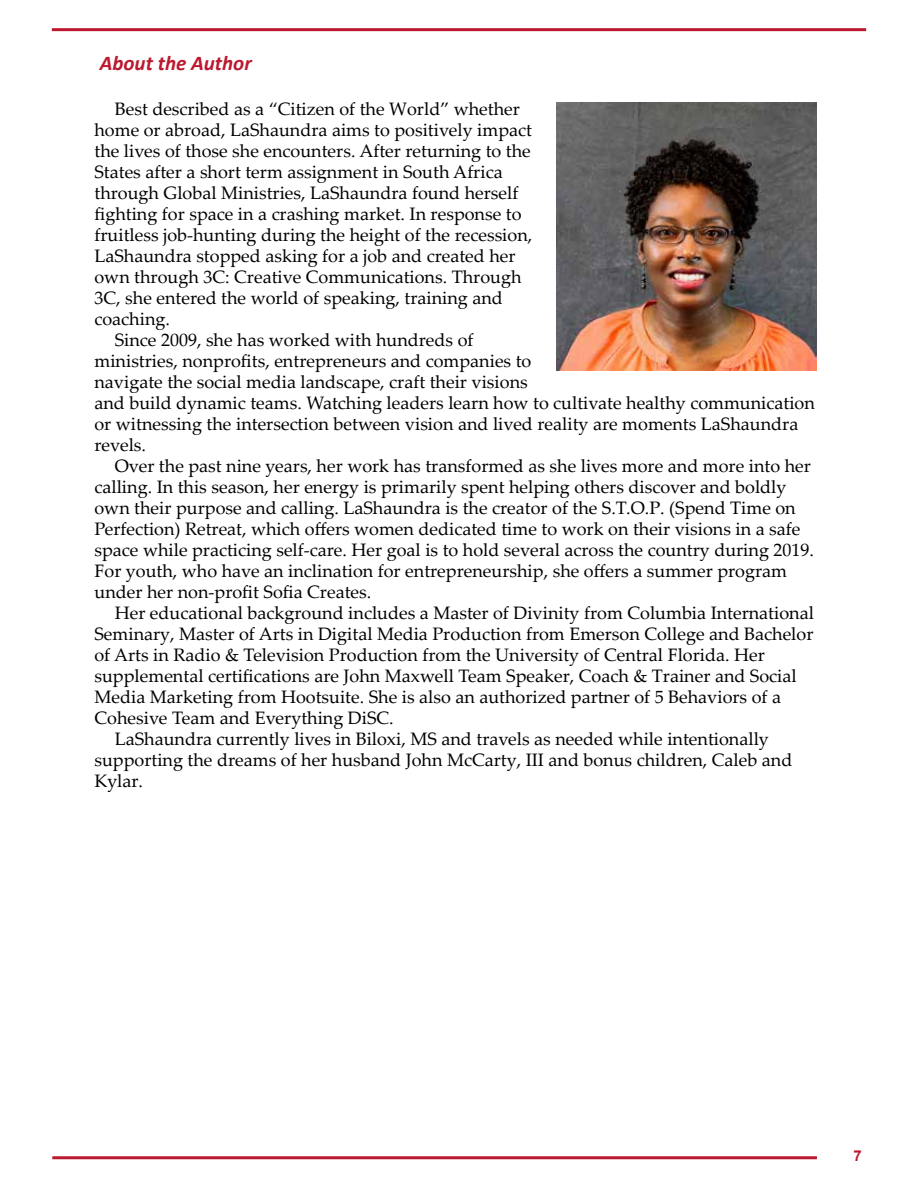
<style>
.page{position:relative;width:918px;height:1188px;background:#fff}
.page>*{position:absolute;margin:0;border:0;box-sizing:border-box;transform-origin:0 0}
.t1{font:italic 700 21px "Calibri";color:#bc1930}
.t2{font:18px "Palatino Linotype";color:#000}
.t3{font:700 15px "Arial";color:#bc1930}
</style>
<div class="page">
<hr style="left:52px;top:1156px;width:765px;height:3px;background:#bc1930">
<hr style="left:52px;top:28px;width:814px;height:3px;background:#bc1930">
<img style="left:556px;top:103px;width:261px;height:268px">
<p class="t1" style="left:100px;top:48px;width:153px">About the Author</p>
<p class="t2" style="left:115px;top:96px;width:407px">Best described as a “Citizen of the World” whether</p>
<p class="t2" style="left:94px;top:117px;width:439px">home or abroad, LaShaundra aims to positively impact</p>
<p class="t2" style="left:94px;top:138px;width:438px">the lives of those she encounters. After returning to the</p>
<p class="t2" style="left:94px;top:159px;width:410px">States after a short term assignment in South Africa</p>
<p class="t2" style="left:94px;top:180px;width:425px">through Global Ministries, LaShaundra found herself</p>
<p class="t2" style="left:94px;top:201px;width:429px">fighting for space in a crashing market. In response to</p>
<p class="t2" style="left:94px;top:222px;width:439px">fruitless job‐hunting during the height of the recession,</p>
<p class="t2" style="left:94px;top:243px;width:423px">LaShaundra stopped asking for a job and created her</p>
<p class="t2" style="left:94px;top:264px;width:429px">own through 3C: Creative Communications. Through</p>
<p class="t2" style="left:94px;top:285px;width:410px">3C, she entered the world of speaking, training and</p>
<p class="t2" style="left:94px;top:306px;width:77px">coaching.</p>
<p class="t2" style="left:115px;top:327px;width:360px">Since 2009, she has worked with hundreds of</p>
<p class="t2" style="left:94px;top:348px;width:438px">ministries, nonprofits, entrepreneurs and companies to</p>
<p class="t2" style="left:94px;top:369px;width:435px">navigate the social media landscape, craft their visions</p>
<p class="t2" style="left:94px;top:390px;width:722px">and build dynamic teams. Watching leaders learn how to cultivate healthy communication</p>
<p class="t2" style="left:94px;top:411px;width:705px">or witnessing the intersection between vision and lived reality are moments LaShaundra</p>
<p class="t2" style="left:94px;top:432px;width:53px">revels.</p>
<p class="t2" style="left:115px;top:453px;width:698px">Over the past nine years, her work has transformed as she lives more and more into her</p>
<p class="t2" style="left:94px;top:474px;width:694px">calling. In this season, her energy is primarily spent helping others discover and boldly</p>
<p class="t2" style="left:94px;top:495px;width:703px">own their purpose and calling. LaShaundra is the creator of the S.T.O.P. (Spend Time on</p>
<p class="t2" style="left:94px;top:516px;width:708px">Perfection) Retreat, which offers women dedicated time to work on their visions in a safe</p>
<p class="t2" style="left:94px;top:537px;width:721px">space while practicing self-care. Her goal is to hold several across the country during 2019.</p>
<p class="t2" style="left:94px;top:558px;width:694px">For youth, who have an inclination for entrepreneurship, she offers a summer program</p>
<p class="t2" style="left:94px;top:579px;width:278px">under her non-profit Sofia Creates.</p>
<p class="t2" style="left:115px;top:600px;width:701px">Her educational background includes a Master of Divinity from Columbia International</p>
<p class="t2" style="left:94px;top:621px;width:720px">Seminary, Master of Arts in Digital Media Production from Emerson College and Bachelor</p>
<p class="t2" style="left:94px;top:642px;width:672px">of Arts in Radio &amp; Television Production from the University of Central Florida. Her</p>
<p class="t2" style="left:94px;top:663px;width:704px">supplemental certifications are John Maxwell Team Speaker, Coach &amp; Trainer and Social</p>
<p class="t2" style="left:94px;top:684px;width:688px">Media Marketing from Hootsuite. She is also an authorized partner of 5 Behaviors of a</p>
<p class="t2" style="left:94px;top:705px;width:301px">Cohesive Team and Everything DiSC.</p>
<p class="t2" style="left:115px;top:726px;width:656px">LaShaundra currently lives in Biloxi, MS and travels as needed while intentionally</p>
<p class="t2" style="left:94px;top:747px;width:699px">supporting the dreams of her husband John McCarty, III and bonus children, Caleb and</p>
<p class="t2" style="left:94px;top:768px;width:50px">Kylar.</p>
<p class="t3" style="left:854px;top:1146px;width:10px">7</p>
</div>
